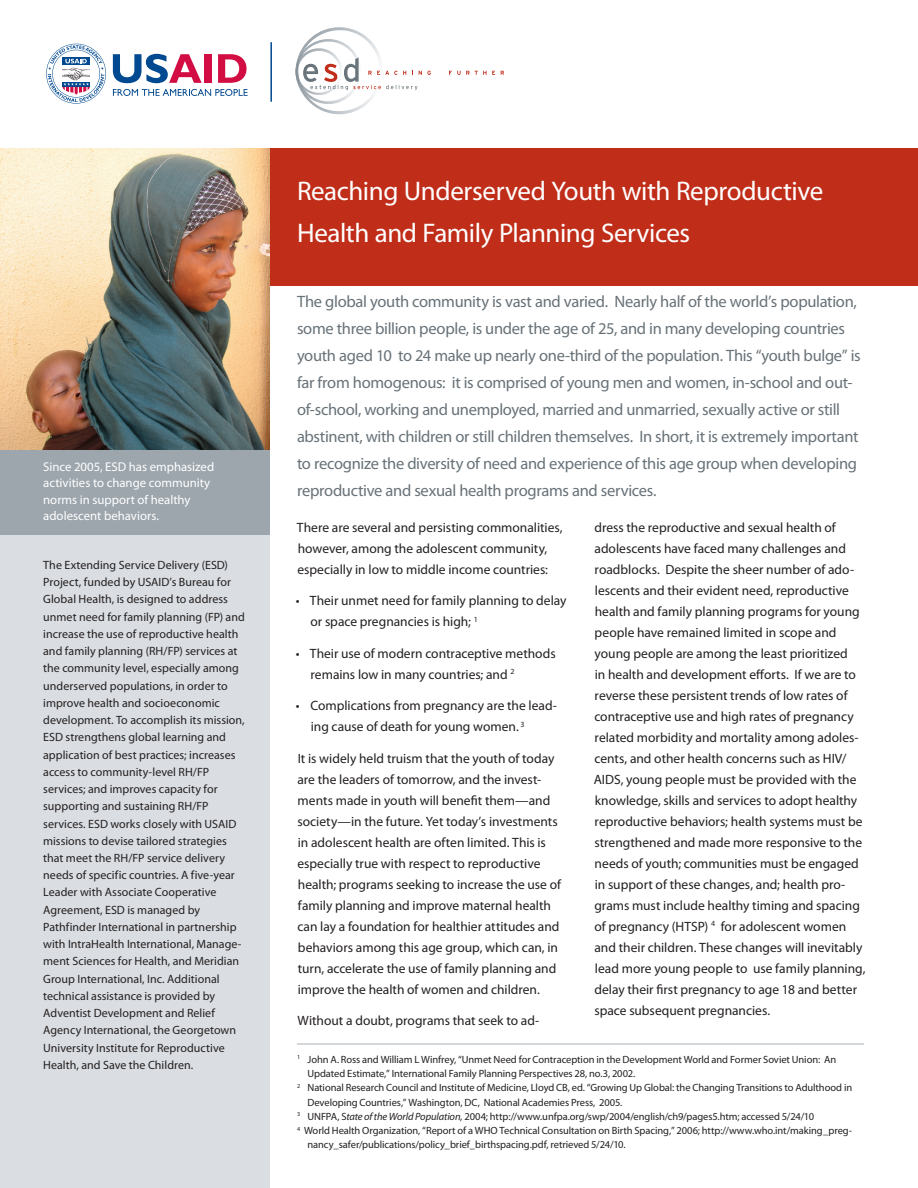
<style>
.page{position:relative;width:918px;height:1188px;background:#fff}
.page>*{position:absolute;margin:0;border:0;box-sizing:border-box;transform-origin:0 0}
.t1{font:27px/42px "Myriad Pro";letter-spacing:-.015em;color:#fff}
.t2{font:16.5px/27px "Myriad Pro";letter-spacing:-.02em;color:#687278}
.t3{font:13.5px/21px "Myriad Pro";color:#231f20}
.t4{font:12.75px/16.5px "Myriad Pro";color:#fff}
.t5{font:12px/17.2px "Myriad Pro";letter-spacing:.005em;color:#231f20}
.t6{font:10.5px "Myriad Pro";letter-spacing:-.01em;color:#231f20}
.s1{font-style:italic}
</style>
<div class="page">
<div style="left:0;top:148px;width:918px;height:138px;background:#c02d19"></div>
<div style="left:0;top:535px;width:269px;height:653px;background:#dadee2"></div>
<div style="left:0;top:450px;width:269px;height:85px;background:#9da6ad"></div>
<hr style="left:270px;top:42px;width:2px;height:60px;background:#014990">
<svg style="left:449px;top:71px;width:46px;height:4px"></svg>
<svg style="left:501px;top:71px;width:3px;height:4px"></svg>
<svg style="left:295px;top:27px;width:136px;height:88px"></svg>
<hr style="left:297px;top:1044px;width:567px;height:1px;background:#acb4ba">
<svg style="left:113px;top:54px;width:89px;height:29px"></svg>
<div style="left:205px;top:54px;width:7px;height:29px;background:#d20d44"></div>
<svg style="left:218px;top:54px;width:29px;height:29px"></svg>
<svg style="left:113px;top:89px;width:135px;height:7px"></svg>
<svg style="left:46px;top:44px;width:60px;height:60px"></svg>
<img style="left:0;top:148px;width:269px;height:302px">
<p class="t4" style="left:43px;top:458px;width:173px">Since 2005, ESD has emphasized activities to change community norms in support of healthy adolescent behaviors.</p>
<p class="t5" style="left:43px;top:556px;width:203px">The Extending Service Delivery (ESD)<br>Project, funded by USAID’s Bureau for Global Health, is designed to address unmet need for family planning (FP) and increase the use of reproductive health and family planning (RH/FP) services at the community level, especially among underserved populations, in order to improve health and socioeconomic development. To accomplish its mission, ESD strengthens global learning and application of best practices; increases access to community-level RH/FP services; and improves capacity for supporting and sustaining RH/FP services. ESD works closely with USAID missions to devise tailored strategies that meet the RH/FP service delivery needs of specific countries. A five-year Leader with Associate Cooperative Agreement, ESD is managed by Pathfinder International in partnership with IntraHealth International, Manage&shy;ment Sciences for Health, and Meridian Group International, Inc. Additional technical assistance is provided by Adventist Development and Relief Agency International, the Georgetown University Institute for Reproductive Health, and Save the Children.</p>
<h1 class="t1" style="left:297px;top:170px;width:528px">Reaching Underserved Youth with Reproductive<br>Health and Family Planning Services</h1>
<p class="t2" style="left:297px;top:287px;width:565px">The global youth community is vast and varied. Nearly half of the world’s population, some three billion people, is under the age of 25, and in many developing countries youth aged 10 to 24 make up nearly one-third of the population. This “youth bulge” is far from homogenous: it is comprised of young men and women, in-school and out&shy;of-school, working and unemployed, married and unmarried, sexually active or still abstinent, with children or still children themselves. In short, it is extremely important to recognize the diversity of need and experience of this age group when developing reproductive and sexual health programs and services.</p>
<p class="t3" style="left:297px;top:516px;width:267px">There are several and persisting commonalities, however, among the adolescent community, especially in low to middle income countries:</p>
<p class="t3" style="left:310px;top:590px;width:258px;text-indent:-14px">• Their unmet need for family planning to delay or space pregnancies is high; <sup>1</sup></p>
<p class="t3" style="left:311px;top:642px;width:247px;text-indent:-15px">• Their use of modern contraceptive methods remains low in many countries; and <sup>2</sup></p>
<p class="t3" style="left:311px;top:695px;width:248px;text-indent:-15px">• Complications from pregnancy are the lead&shy;ing cause of death for young women. <sup>3</sup></p>
<p class="t3" style="left:297px;top:747px;width:265px">It is widely held truism that the youth of today are the leaders of tomorrow, and the invest&shy;ments made in youth will benefit them—and society—in the future. Yet today’s investments in adolescent health are often limited. This is especially true with respect to reproductive health; programs seeking to increase the use of family planning and improve maternal health can lay a foundation for healthier attitudes and behaviors among this age group, which can, in turn, accelerate the use of family planning and improve the health of women and children.</p>
<p class="t3" style="left:298px;top:1010px;width:243px">Without a doubt, programs that seek to ad-</p>
<p class="t3" style="left:594px;top:517px;width:273px">dress the reproductive and sexual health of adolescents have faced many challenges and roadblocks. Despite the sheer number of ado&shy;lescents and their evident need, reproductive health and family planning programs for young people have remained limited in scope and young people are among the least prioritized<br>in health and development efforts. If we are to reverse these persistent trends of low rates of contraceptive use and high rates of pregnancy related morbidity and mortality among adoles&shy;cents, and other health concerns such as HIV/ AIDS, young people must be provided with the knowledge, skills and services to adopt healthy reproductive behaviors; health systems must be strengthened and made more responsive to the needs of youth; communities must be engaged in support of these changes, and; health pro&shy;grams must include healthy timing and spacing of pregnancy (HTSP) <sup>4</sup> for adolescent women and their children. These changes will inevitably lead more young people to use family planning, delay their first pregnancy to age 18 and better space subsequent pregnancies.</p>
<p class="t6" style="left:297px;top:1053px;width:541px"><sup>1</sup> John A. Ross and William L Winfrey, “Unmet Need for Contraception in the Development World and Former Soviet Union: An</p>
<p class="t6" style="left:308px;top:1067px;width:329px">Updated Estimate,” International Family Planning Perspectives 28, no.3, 2002.</p>
<p class="t6" style="left:297px;top:1081px;width:557px"><sup>2</sup> National Research Council and Institute of Medicine, Lloyd CB, ed. “Growing Up Global: the Changing Transitions to Adulthood in</p>
<p class="t6" style="left:308px;top:1096px;width:316px">Developing Countries,” Washington, DC, National Academies Press, 2005.</p>
<p class="t6" style="left:297px;top:1110px;width:519px"><sup>3</sup> UNFPA, S<span class="s1">tate of the World Population,</span> 2004; http://www.unfpa.org/swp/2004/english/ch9/pages5.htm; accessed 5/24/10</p>
<p class="t6" style="left:297px;top:1124px;width:557px"><sup>4</sup> World Health Organization, “Report of a WHO Technical Consultation on Birth Spacing,” 2006; http://www.who.int/making_preg-</p>
<p class="t6" style="left:307px;top:1138px;width:320px">nancy_safer/publications/policy_brief_birthspacing.pdf, retrieved 5/24/10.</p>
</div>
